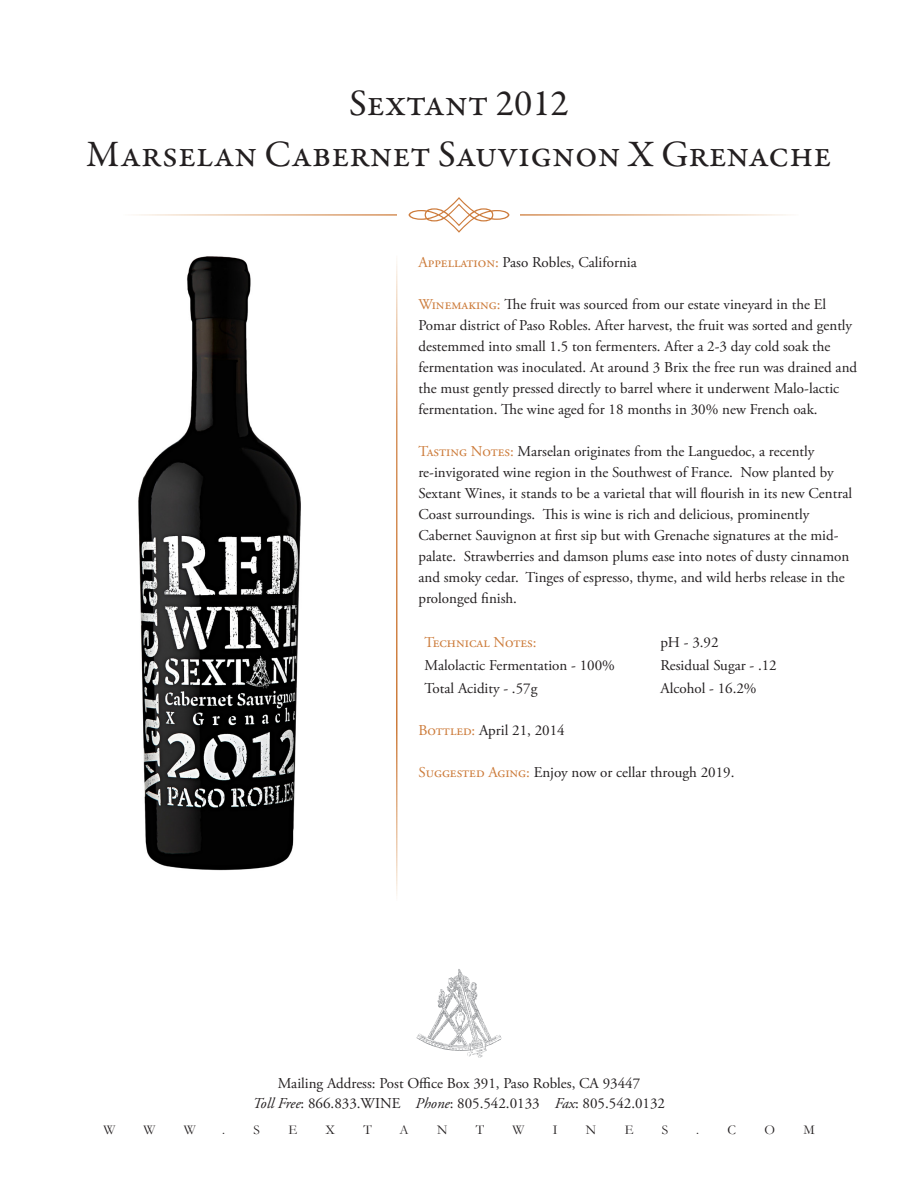
<style>
.page{position:relative;width:918px;height:1188px;background:#fff}
.page>*{position:absolute;margin:0;border:0;box-sizing:border-box;transform-origin:0 0}
.t1{font:37.5px "Garamond Premr Pro";color:#231f20}
.t2{font:15px/21px "Adobe Garamond Pro";color:#231f20}
.t3{font:15px "Adobe Garamond Pro";color:#cc7b3a}
.t4{font:13.5px "Garamond";color:#231f20}
.s1{color:#cc7b3a}
.s2{font-style:italic}
</style>
<div class="page">
<svg style="left:409px;top:197px;width:100px;height:36px"></svg>
<svg style="left:417px;top:969px;width:84px;height:88px"></svg>
<img style="left:138px;top:256px;width:163px;height:615px">
<p class="t1" style="left:349px;top:81px;width:221px">Sextant 2012</p>
<p class="t1" style="left:86px;top:132px;width:747px">Marselan Cabernet Sauvignon X Grenache</p>
<p class="t2" style="left:418px;top:253px;width:220px"><span class="s1">Appellation:</span> Paso Robles, California</p>
<p class="t2" style="left:418px;top:295px;width:440px"><span class="s1">Winemaking:</span> The fruit was sourced from our estate vineyard in the El Pomar district of Paso Robles. After harvest, the fruit was sorted and gently destemmed into small 1.5 ton fermenters. After a 2-3 day cold soak the fermentation was inoculated. At around 3 Brix the free run was drained and the must gently pressed directly to barrel where it underwent Malo-lactic fermentation. The wine aged for 18 months in 30% new French oak.</p>
<p class="t2" style="left:418px;top:442px;width:435px"><span class="s1">Tasting Notes:</span> Marselan originates from the Languedoc, a recently re-invigorated wine region in the Southwest of France. Now planted by Sextant Wines, it stands to be a varietal that will flourish in its new Central Coast surroundings. This is wine is rich and delicious, prominently Cabernet Sauvignon at first sip but with Grenache signatures at the mid&shy;palate. Strawberries and damson plums ease into notes of dusty cinnamon and smoky cedar. Tinges of espresso, thyme, and wild herbs release in the prolonged finish.</p>
<p class="t3" style="left:424px;top:633px;width:114px">Technical Notes:</p>
<p class="t2" style="left:660px;top:633px;width:60px">pH - 3.92</p>
<p class="t2" style="left:424px;top:655px;width:192px">Malolactic Fermentation - 100%</p>
<p class="t2" style="left:660px;top:655px;width:118px">Residual Sugar - .12</p>
<p class="t2" style="left:424px;top:678px;width:115px">Total Acidity - .57g</p>
<p class="t2" style="left:660px;top:678px;width:98px">Alcohol - 16.2%</p>
<p class="t2" style="left:418px;top:720px;width:148px"><span class="s1">Bottled:</span> April 21, 2014</p>
<p class="t2" style="left:418px;top:762px;width:317px"><span class="s1">Suggested Aging:</span> Enjoy now or cellar through 2019.</p>
<p class="t2" style="left:278px;top:1073px;width:364px">Mailing Address: Post Office Box 391, Paso Robles, CA 93447</p>
<p class="t2" style="left:253px;top:1093px;width:414px"><span class="s2">Toll Free</span>: 866.833.WINE <span class="s2">Phone</span>: 805.542.0133 <span class="s2">Fax</span>: 805.542.0132</p>
<p class="t4" style="left:103px;top:1121px;width:13px">W</p>
<p class="t4" style="left:144px;top:1121px;width:13px">W</p>
<p class="t4" style="left:184px;top:1121px;width:13px">W</p>
<p class="t4" style="left:222px;top:1121px;width:4px">.</p>
<p class="t4" style="left:254px;top:1121px;width:8px">S</p>
<p class="t4" style="left:288px;top:1121px;width:10px">E</p>
<p class="t4" style="left:326px;top:1121px;width:11px">X</p>
<p class="t4" style="left:363px;top:1121px;width:10px">T</p>
<p class="t4" style="left:400px;top:1121px;width:11px">A</p>
<p class="t4" style="left:437px;top:1121px;width:12px">N</p>
<p class="t4" style="left:476px;top:1121px;width:10px">T</p>
<p class="t4" style="left:513px;top:1121px;width:13px">W</p>
<p class="t4" style="left:553px;top:1121px;width:6px">I</p>
<p class="t4" style="left:586px;top:1121px;width:12px">N</p>
<p class="t4" style="left:625px;top:1121px;width:10px">E</p>
<p class="t4" style="left:662px;top:1121px;width:8px">S</p>
<p class="t4" style="left:696px;top:1121px;width:4px">.</p>
<p class="t4" style="left:728px;top:1121px;width:10px">C</p>
<p class="t4" style="left:764px;top:1121px;width:12px">O</p>
<p class="t4" style="left:803px;top:1121px;width:13px">M</p>
</div>
